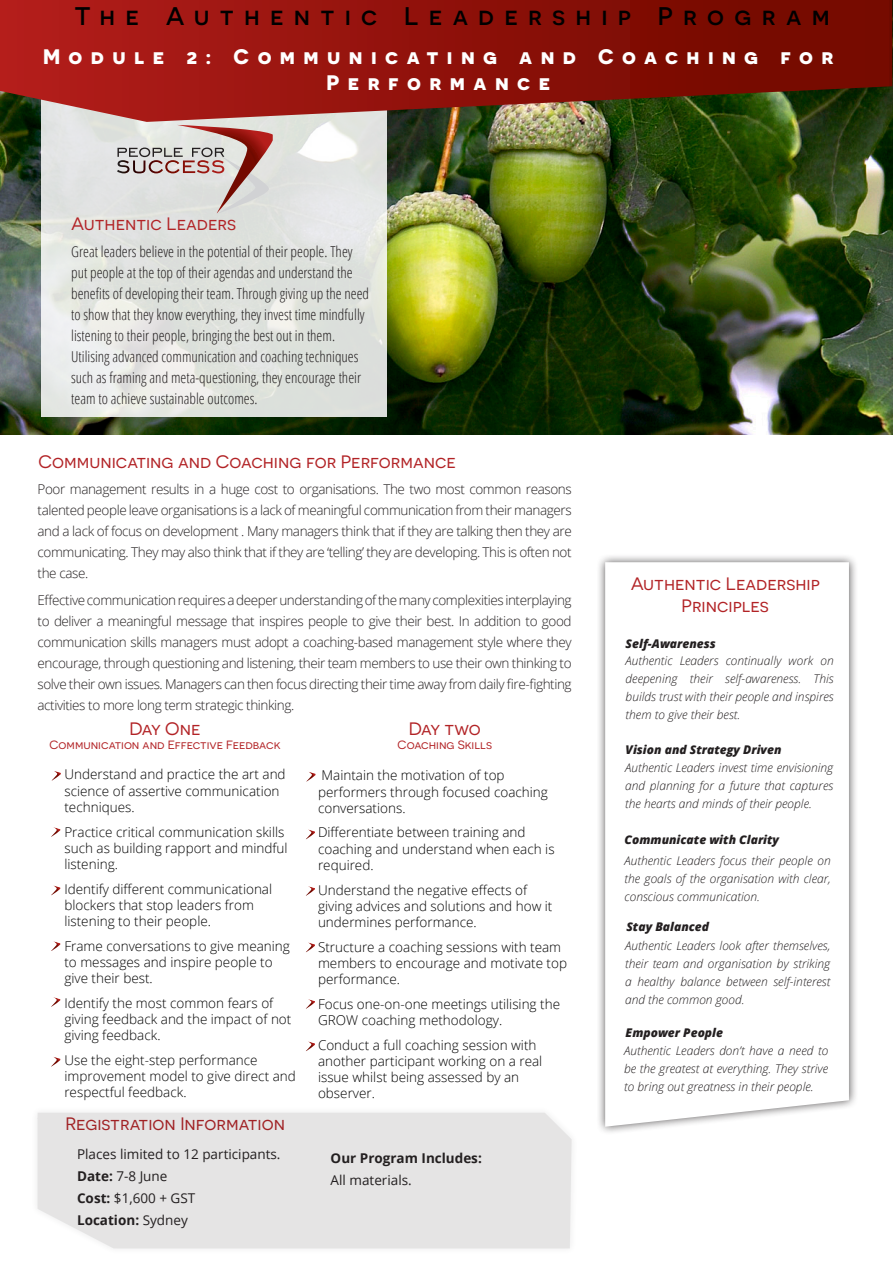
<style>
.page{position:relative;width:893px;height:1263px;background:#fff}
.page>*{position:absolute;margin:0;border:0;box-sizing:border-box;transform-origin:0 0}
.t1{font:500 25.5px "Novecentosanswide";letter-spacing:.4em;color:#000}
.t2{font:700 21px/25.2px "Novecentosanswide";letter-spacing:.4em;color:#fff;text-align:center}
.t3{font:18px/21.6px "Novecentosanswide";color:#b22326;text-align:center}
.t4{font:300 condensed 15px/21px "Open Sans";color:#231f20}
.t5{font:300 13.5px/16.2px "Open Sans";color:#000}
.t6{font:300 13.5px/21px "Open Sans";letter-spacing:-.03em;color:#231f20;text-align:justify}
.t7{font:13.5px "Open Sans";color:#231f20}
.t8{font:700 13.5px "Open Sans";color:#231f20}
.t9{font:italic 300 12px/18px "Open Sans";color:#231f20;text-align:justify}
.t10{font:italic 800 12px "Open Sans";color:#231f20}
.t11{font:12px "Novecentosanswide";color:#b22326}
.s1{font-weight:700}
.s2{font-weight:400}
</style>
<div class="page">
<img style="left:0;top:0;width:893px;height:434px">
<svg style="left:52px;top:771px;width:9px;height:9px"></svg>
<svg style="left:51px;top:827px;width:9px;height:10px"></svg>
<svg style="left:51px;top:941px;width:9px;height:10px"></svg>
<svg style="left:51px;top:997px;width:9px;height:10px"></svg>
<svg style="left:41px;top:122px;width:346px;height:295px;background:#e2e4e1"></svg>
<svg style="left:0;top:0;width:892px;height:122px;background:#881e12"></svg>
<div style="left:596px;top:553px;width:262px;height:582px;background:#231f20;opacity:.75"></div>
<svg style="left:604px;top:562px;width:245px;height:565px"></svg>
<div style="left:30px;top:1105px;width:548px;height:150px;background:#231f20;opacity:.75"></div>
<div style="left:38px;top:1113px;width:534px;height:135px;background:#e5e4e4"></div>
<svg style="left:117px;top:125px;width:156px;height:89px;background:#cebfbc"></svg>
<svg style="left:307px;top:772px;width:8px;height:9px"></svg>
<svg style="left:306px;top:829px;width:9px;height:10px"></svg>
<svg style="left:306px;top:942px;width:9px;height:10px"></svg>
<svg style="left:51px;top:885px;width:9px;height:10px"></svg>
<svg style="left:51px;top:1057px;width:9px;height:9px"></svg>
<svg style="left:306px;top:886px;width:9px;height:10px"></svg>
<svg style="left:306px;top:999px;width:9px;height:9px"></svg>
<svg style="left:306px;top:1041px;width:9px;height:10px"></svg>
<p class="t1" style="left:74px;top:1px;width:757px">The Authentic Leadership Program</p>
<p class="t2" style="left:43px;top:44px;width:792px">Module 2: Communicating and Coaching for<br>Performance</p>
<p class="t3" style="left:71px;top:212px;width:166px">Authentic Leaders</p>
<p class="t4" style="left:71px;top:240px;width:299px">Great leaders believe in the potential of their people. They put people at the top of their agendas and understand the benefits of developing their team. Through giving up the need to show that they know everything, they invest time mindfully listening to their people, bringing the best out in them.<br>Utilising advanced communication and coaching techniques such as framing and meta-questioning, they encourage their team to achieve sustainable outcomes.</p>
<p class="t3" style="left:39px;top:450px;width:419px">Communicating and Coaching for Performance</p>
<p class="t6" style="left:38px;top:478px;width:536px">Poor management results in a huge cost to organisations. The two most common reasons talented people leave organisations is a lack of meaningful communication from their managers and a lack of focus on development . Many managers think that if they are talking then they are communicating. They may also think that if they are ‘telling’ they are developing. This is often not the case.</p>
<p class="t6" style="left:38px;top:589px;width:536px">Effective communication requires a deeper understanding of the many complexities interplaying to deliver a meaningful message that inspires people to give their best. In addition to good communication skills managers must adopt a coaching-based management style where they encourage, through questioning and listening, their team members to use their own thinking to solve their own issues. Managers can then focus directing their time away from daily fire-fighting activities to more long term strategic thinking.</p>
<p class="t3" style="left:130px;top:717px;width:72px">Day One</p>
<p class="t11" style="left:50px;top:738px;width:233px">Communication and Effective Feedback</p>
<p class="t3" style="left:409px;top:717px;width:73px">Day two</p>
<p class="t11" style="left:398px;top:738px;width:96px">Coaching Skills</p>
<p class="t5" style="left:64px;top:766px;width:223px">Understand and practice the art and science of assertive communication techniques.</p>
<p class="t5" style="left:64px;top:823px;width:225px">Practice critical communication skills such as building rapport and mindful listening.</p>
<p class="t5" style="left:64px;top:880px;width:209px">Identify different communicational blockers that stop leaders from listening to their people.</p>
<p class="t5" style="left:64px;top:937px;width:227px">Frame conversations to give meaning to messages and inspire people to give their best.</p>
<p class="t5" style="left:64px;top:994px;width:228px">Identify the most common fears of giving feedback and the impact of not giving feedback.</p>
<p class="t5" style="left:64px;top:1052px;width:233px">Use the eight-step performance improvement model to give direct and respectful feedback.</p>
<p class="t3" style="left:38px;top:1113px;width:249px"><sup>v</sup> Registration Information</p>
<p class="t7" style="left:77px;top:1144px;width:205px">Places limited to 12 participants.</p>
<p class="t7" style="left:77px;top:1167px;width:92px"><span class="s1">Date:</span> 7-8 June</p>
<p class="t7" style="left:77px;top:1189px;width:120px"><span class="s1">Cost:</span> $1,600 + GST</p>
<p class="t8" style="left:77px;top:1211px;width:112px">Location: <span class="s2">Sydney</span></p>
<p class="t5" style="left:318px;top:767px;width:231px">Maintain the motivation of top performers through focused coaching conversations.</p>
<p class="t5" style="left:318px;top:824px;width:238px">Differentiate between training and coaching and understand when each is required.</p>
<p class="t5" style="left:318px;top:881px;width:236px">Understand the negative effects of giving advices and solutions and how it undermines performance.</p>
<p class="t5" style="left:318px;top:938px;width:251px">Structure a coaching sessions with team members to encourage and motivate top performance.</p>
<p class="t5" style="left:318px;top:995px;width:244px">Focus one-on-one meetings utilising the<br>GROW coaching methodology.</p>
<p class="t5" style="left:318px;top:1036px;width:226px">Conduct a full coaching session with another participant working on a real issue whilst being assessed by an observer.</p>
<p class="t8" style="left:331px;top:1148px;width:153px">Our Program Includes:</p>
<p class="t7" style="left:331px;top:1171px;width:83px">All materials.</p>
<p class="t3" style="left:631px;top:573px;width:191px">Authentic Leadership<br>Principles</p>
<p class="t10" style="left:626px;top:634px;width:92px">Self-Awareness</p>
<p class="t9" style="left:626px;top:651px;width:210px">Authentic Leaders continually work on deepening their self-awareness. This builds trust with their people and inspires them to give their best.</p>
<p class="t10" style="left:626px;top:741px;width:157px">Vision and Strategy Driven</p>
<p class="t9" style="left:625px;top:758px;width:210px">Authentic Leaders invest time envisioning and planning for a future that captures the hearts and minds of their people.</p>
<p class="t10" style="left:625px;top:831px;width:156px">Communicate with Clarity</p>
<p class="t9" style="left:625px;top:851px;width:208px">Authentic Leaders focus their people on the goals of the organisation with clear, conscious communication.</p>
<p class="t10" style="left:626px;top:918px;width:84px">Stay Balanced</p>
<p class="t9" style="left:625px;top:937px;width:207px">Authentic Leaders look after themselves, their team and organisation by striking a healthy balance between self-interest and the common good.</p>
<p class="t10" style="left:626px;top:1024px;width:99px">Empower People</p>
<p class="t9" style="left:624px;top:1042px;width:206px">Authentic Leaders don’t have a need to be the greatest at everything. They strive to bring out greatness in their people.</p>
</div>
